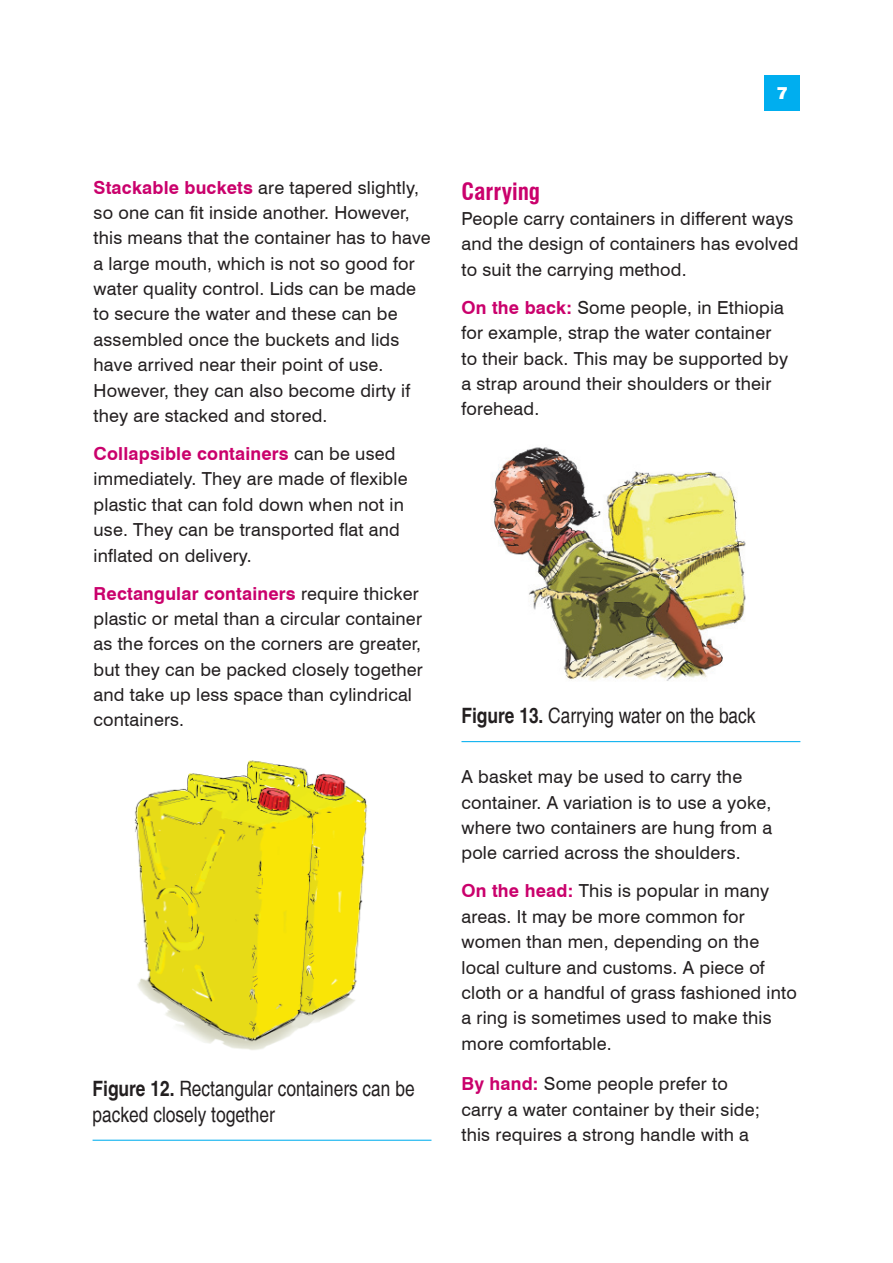
<style>
.page{position:relative;width:893px;height:1263px;background:#fff}
.page>*{position:absolute;margin:0;border:0;box-sizing:border-box;transform-origin:0 0}
.t1{font:700 condensed 23.25px "Swiss 721 BT";color:#ca016c}
.t2{font:condensed 21.15px/25.3px "Helvetica";color:#231f20}
.t3{font:18px/25.3px "Swiss 721 BT";letter-spacing:.01em;color:#231f20}
.t4{font:900 16.95px "Swiss 721 BT";color:#fff}
.s1{font-weight:700;color:#ca016c}
.s2{font-weight:700}
</style>
<div class="page">
<div style="left:764px;top:75px;width:36px;height:36px;background:#00aeef"></div>
<hr style="left:93px;top:1140px;width:338px;height:1px;background:#00aeef">
<img style="left:134px;top:760px;width:234px;height:290px">
<img style="left:493px;top:447px;width:253px;height:234px">
<hr style="left:461px;top:741px;width:339px;height:1px;background:#00aeef">
<p class="t4" style="left:776px;top:83px;width:13px">7</p>
<p class="t3" style="left:94px;top:174px;width:339px"><span class="s1">Stackable buckets</span> are tapered slightly, so one can fit inside another. However, this means that the container has to have a large mouth, which is not so good for water quality control. Lids can be made to secure the water and these can be assembled once the buckets and lids have arrived near their point of use.<br>However, they can also become dirty if they are stacked and stored.</p>
<p class="t3" style="left:94px;top:441px;width:315px"><span class="s1">Collapsible containers</span> can be used immediately. They are made of flexible plastic that can fold down when not in use. They can be transported flat and inflated on delivery.</p>
<p class="t3" style="left:94px;top:580px;width:331px"><span class="s1">Rectangular containers</span> require thicker plastic or metal than a circular container as the forces on the corners are greater, but they can be packed closely together and take up less space than cylindrical containers.</p>
<p class="t2" style="left:93px;top:1076px;width:323px"><span class="s2">Figure 12.</span> Rectangular containers can be packed closely together</p>
<p class="t1" style="left:461px;top:177px;width:80px">Carrying</p>
<p class="t3" style="left:461px;top:206px;width:338px">People carry containers in different ways and the design of containers has evolved to suit the carrying method.</p>
<p class="t3" style="left:461px;top:295px;width:328px"><span class="s1">On the back:</span> Some people, in Ethiopia for example, strap the water container to their back. This may be supported by a strap around their shoulders or their forehead.</p>
<p class="t2" style="left:461px;top:703px;width:296px"><span class="s2">Figure 13.</span> Carrying water on the back</p>
<p class="t3" style="left:461px;top:764px;width:312px">A basket may be used to carry the container. A variation is to use a yoke, where two containers are hung from a pole carried across the shoulders.</p>
<p class="t3" style="left:461px;top:878px;width:337px"><span class="s1">On the head:</span> This is popular in many areas. It may be more common for women than men, depending on the local culture and customs. A piece of cloth or a handful of grass fashioned into a ring is sometimes used to make this more comfortable.</p>
<p class="t3" style="left:461px;top:1071px;width:300px"><span class="s1">By hand:</span> Some people prefer to carry a water container by their side; this requires a strong handle with a</p>
</div>
